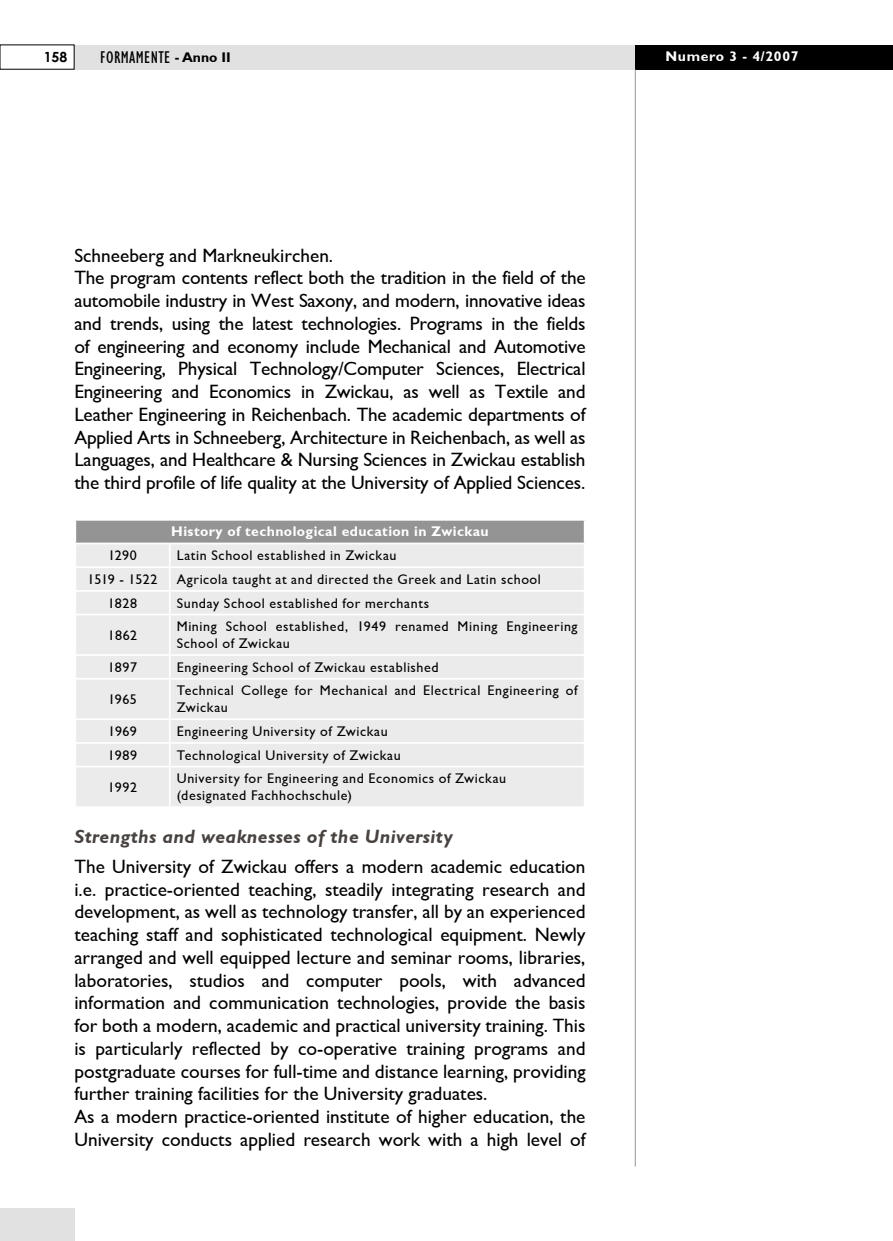
<style>
.page{position:relative;width:893px;height:1241px;background:#fff}
.page>*{position:absolute;margin:0;border:0;box-sizing:border-box;transform-origin:0 0}
.t1{font:19.25px/22.8px "Formamente";color:#000}
.t2{font:italic 700 19.25px "Formamente";letter-spacing:.02em;color:#484340}
.t3{font:17.5px "Formamente Condensed";color:#000}
.t4{font:14px/16.8px "Formamente";letter-spacing:.04em;color:#000}
.t5{font:700 14px "Formamente";letter-spacing:.03em;color:#fff}
.t6{font:700 14px "Formamente";letter-spacing:.05em;color:#fff}
.t7{font:14px "Formamente";letter-spacing:-.01em;color:#000}
.t8{font:700 14px "Formamente";color:#000}
.t9{font:700 14px "Century Gothic";color:#000}
</style>
<div class="page">
<div style="left:74px;top:45px;width:819px;height:24px;background:#e1e1e1"></div>
<div style="left:635px;top:45px;width:258px;height:24px;background:#000"></div>
<hr style="left:635px;top:69px;width:1px;height:1097px;background:#949494">
<div style="left:0;top:1208px;width:74px;height:32px;background:#e1e1e1"></div>
<div style="left:75px;top:519px;width:510px;height:24px;background:#949494"></div>
<div style="left:76px;top:544px;width:508px;height:262px;background:#ebebeb"></div>
<hr style="left:74px;top:519px;width:96px;height:1px;background:#fff">
<hr style="left:74px;top:520px;width:2px;height:22px;background:#fff">
<hr style="left:170px;top:519px;width:416px;height:1px;background:#fff">
<hr style="left:584px;top:520px;width:2px;height:22px;background:#fff">
<hr style="left:74px;top:542px;width:96px;height:2px;background:#fff">
<hr style="left:170px;top:542px;width:416px;height:2px;background:#fff">
<hr style="left:169px;top:544px;width:2px;height:22px;background:#fff">
<hr style="left:74px;top:566px;width:96px;height:2px;background:#fff">
<hr style="left:170px;top:566px;width:416px;height:2px;background:#fff">
<hr style="left:169px;top:568px;width:2px;height:22px;background:#fff">
<hr style="left:74px;top:590px;width:96px;height:1px;background:#fff">
<hr style="left:170px;top:590px;width:416px;height:1px;background:#fff">
<hr style="left:169px;top:591px;width:2px;height:22px;background:#fff">
<hr style="left:74px;top:613px;width:96px;height:2px;background:#fff">
<hr style="left:170px;top:613px;width:416px;height:2px;background:#fff">
<hr style="left:169px;top:615px;width:2px;height:39px;background:#fff">
<hr style="left:74px;top:654px;width:96px;height:1px;background:#fff">
<hr style="left:170px;top:654px;width:416px;height:1px;background:#fff">
<hr style="left:169px;top:655px;width:2px;height:22px;background:#fff">
<hr style="left:74px;top:677px;width:96px;height:2px;background:#fff">
<hr style="left:170px;top:677px;width:416px;height:2px;background:#fff">
<hr style="left:169px;top:679px;width:2px;height:39px;background:#fff">
<hr style="left:74px;top:718px;width:96px;height:2px;background:#fff">
<hr style="left:170px;top:718px;width:416px;height:2px;background:#fff">
<hr style="left:169px;top:720px;width:2px;height:22px;background:#fff">
<hr style="left:74px;top:742px;width:96px;height:1px;background:#fff">
<hr style="left:170px;top:742px;width:416px;height:1px;background:#fff">
<hr style="left:169px;top:743px;width:2px;height:22px;background:#fff">
<hr style="left:74px;top:765px;width:96px;height:2px;background:#fff">
<hr style="left:170px;top:765px;width:416px;height:2px;background:#fff">
<hr style="left:169px;top:767px;width:2px;height:39px;background:#fff">
<p class="t9" style="left:44px;top:47px;width:25px">158</p>
<p class="t3" style="left:100px;top:46px;width:51px">FORMAMENTE</p>
<p class="t8" style="left:175px;top:49px;width:57px">- Anno II</p>
<p class="t6" style="left:665px;top:48px;width:135px">Numero 3 - 4/2007</p>
<p class="t1" style="left:74px;top:244px;width:513px">Schneeberg and Markneukirchen.<br>The program contents reflect both the tradition in the field of the automobile industry in West Saxony, and modern, innovative ideas and trends, using the latest technologies. Programs in the fields of engineering and economy include Mechanical and Automotive Engineering, Physical Technology/Computer Sciences, Electrical Engineering and Economics in Zwickau, as well as Textile and Leather Engineering in Reichenbach. The academic departments of Applied Arts in Schneeberg, Architecture in Reichenbach, as well as Languages, and Healthcare &amp; Nursing Sciences in Zwickau establish the third profile of life quality at the University of Applied Sciences.</p>
<p class="t5" style="left:171px;top:523px;width:319px">History of technological education in Zwickau</p>
<p class="t4" style="left:108px;top:547px;width:30px">1290</p>
<p class="t4" style="left:177px;top:547px;width:221px">Latin School established in Zwickau</p>
<p class="t7" style="left:88px;top:570px;width:71px">1519 - 1522</p>
<p class="t4" style="left:177px;top:571px;width:366px">Agricola taught at and directed the Greek and Latin school</p>
<p class="t4" style="left:108px;top:594px;width:31px">1828</p>
<p class="t4" style="left:177px;top:594px;width:254px">Sunday School established for merchants</p>
<p class="t4" style="left:108px;top:626px;width:31px">1862</p>
<p class="t4" style="left:177px;top:618px;width:402px">Mining School established, 1949 renamed Mining Engineering<br>School of Zwickau</p>
<p class="t4" style="left:108px;top:658px;width:31px">1897</p>
<p class="t4" style="left:177px;top:658px;width:263px">Engineering School of Zwickau established</p>
<p class="t4" style="left:108px;top:690px;width:30px">1965</p>
<p class="t4" style="left:177px;top:682px;width:402px">Technical College for Mechanical and Electrical Engineering of<br>Zwickau</p>
<p class="t4" style="left:108px;top:723px;width:30px">1969</p>
<p class="t4" style="left:177px;top:723px;width:213px">Engineering University of Zwickau</p>
<p class="t4" style="left:108px;top:746px;width:31px">1989</p>
<p class="t4" style="left:177px;top:746px;width:225px">Technological University of Zwickau</p>
<p class="t4" style="left:108px;top:778px;width:31px">1992</p>
<p class="t4" style="left:177px;top:770px;width:331px">University for Engineering and Economics of Zwickau (designated Fachhochschule)</p>
<p class="t2" style="left:74px;top:825px;width:380px">Strengths and weaknesses of the University</p>
<p class="t1" style="left:74px;top:855px;width:513px">The University of Zwickau offers a modern academic education i.e. practice-oriented teaching, steadily integrating research and development, as well as technology transfer, all by an experienced teaching staff and sophisticated technological equipment. Newly arranged and well equipped lecture and seminar rooms, libraries, laboratories, studios and computer pools, with advanced information and communication technologies, provide the basis for both a modern, academic and practical university training. This is particularly reflected by co-operative training programs and postgraduate courses for full-time and distance learning, providing further training facilities for the University graduates.<br>As a modern practice-oriented institute of higher education, the University conducts applied research work with a high level of</p>
</div>
